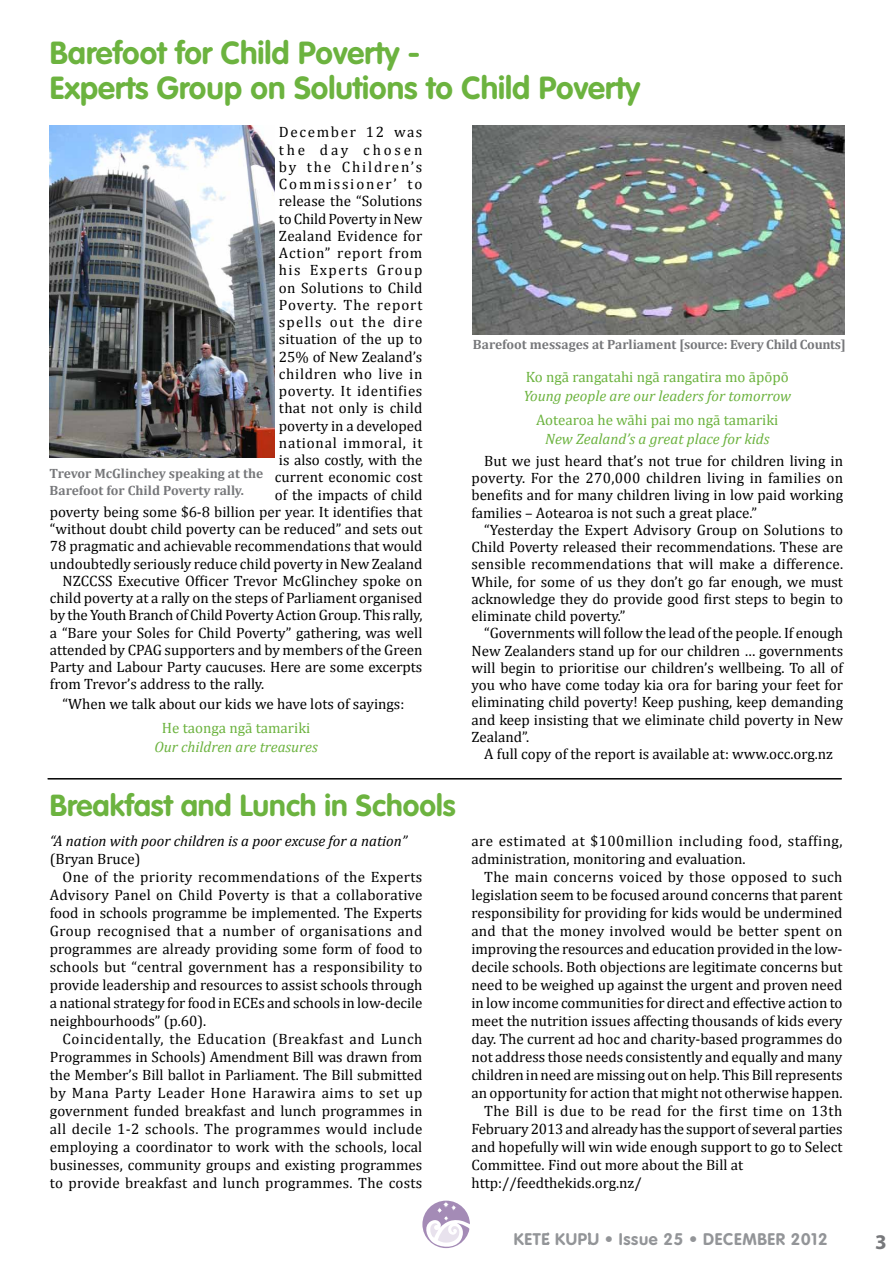
<style>
.page{position:relative;width:893px;height:1263px;background:#fff}
.page>*{position:absolute;margin:0;border:0;box-sizing:border-box;transform-origin:0 0}
.t1{font:700 31.5px/34.5px "VAG Rounded";color:#6cb33f}
.t2{font:700 30px "VAG Rounded";color:#6cb33f}
.t3{font:700 21px "Myriad Pro";color:#77787b}
.t4{font:700 16.65px "VAG Rounded";letter-spacing:.04em;color:#939598}
.t5{font:15px/17.2px "Cambria";color:#000;text-align:justify}
.t6{font:15px/18px "Cambria";letter-spacing:.025em;color:#000}
.t7{font:15px "Cambria";letter-spacing:.02em;color:#000}
.t8{font:italic 15px "Cambria";color:#6cb33f}
.t9{font:15px "Cambria";letter-spacing:.035em;color:#000}
.t10{font:15px "Cambria";color:#6cb33f}
.t11{font:italic 15px "Cambria";color:#000}
.t12{font:15px "Cambria";letter-spacing:.04em;color:#000}
.t13{font:15px "Cambria";letter-spacing:.05em;color:#000}
.t14{font:15px "Cambria";letter-spacing:.055em;color:#000}
.t15{font:15px "Cambria";letter-spacing:.06em;color:#000}
.t16{font:15px "Cambria";letter-spacing:.045em;color:#000}
.t17{font:15px "Cambria";letter-spacing:.08em;color:#000}
.t18{font:15px "Cambria";letter-spacing:.12em;color:#000}
.t19{font:15px "Cambria";letter-spacing:.125em;color:#000}
.t20{font:15px "Cambria";letter-spacing:.095em;color:#000}
.t21{font:15px "Cambria";letter-spacing:.11em;color:#000}
.t22{font:15px "Cambria";letter-spacing:.19em;color:#000}
.t23{font:700 13.5px/16.5px "Cambria";color:#77787b}
</style>
<div class="page">
<hr style="left:48px;top:778px;width:793px;height:1px;background:#000">
<img style="left:473px;top:126px;width:372px;height:208px">
<img style="left:50px;top:126px;width:225px;height:332px">
<svg style="left:588px;top:1232px;width:3px;height:13px"></svg>
<svg style="left:423px;top:1201px;width:47px;height:48px"></svg>
<h1 class="t1" style="left:50px;top:37px;width:592px">Barefoot for Child Poverty -<br>Experts Group on Solutions to Child Poverty</h1>
<p class="t21" style="left:279px;top:123px;width:145px">December 12 was</p>
<p class="t22" style="left:279px;top:141px;width:145px">the day chosen</p>
<p class="t18" style="left:279px;top:158px;width:145px">by the Children’s</p>
<p class="t19" style="left:279px;top:175px;width:145px">Commissioner’ to</p>
<p class="t5" style="left:279px;top:192px;width:145px">release the “Solutions</p>
<p class="t5" style="left:279px;top:210px;width:145px">to Child Poverty in New</p>
<p class="t7" style="left:279px;top:227px;width:145px">Zealand Evidence for</p>
<p class="t14" style="left:279px;top:244px;width:145px">Action” report from</p>
<p class="t20" style="left:279px;top:261px;width:145px">his Experts Group</p>
<p class="t7" style="left:279px;top:279px;width:145px">on Solutions to Child</p>
<p class="t15" style="left:279px;top:296px;width:145px">Poverty. The report</p>
<p class="t17" style="left:279px;top:313px;width:145px">spells out the dire</p>
<p class="t5" style="left:279px;top:330px;width:145px">situation of the up to</p>
<p class="t5" style="left:279px;top:348px;width:145px">25% of New Zealand’s</p>
<p class="t16" style="left:279px;top:365px;width:145px">children who live in</p>
<p class="t12" style="left:279px;top:382px;width:145px">poverty. It identifies</p>
<p class="t7" style="left:279px;top:399px;width:145px">that not only is child</p>
<p class="t5" style="left:279px;top:417px;width:145px">poverty in a developed</p>
<p class="t13" style="left:279px;top:434px;width:145px">national immoral, it</p>
<p class="t5" style="left:279px;top:451px;width:145px">is also costly, with the</p>
<p class="t5" style="left:275px;top:468px;width:149px">current economic cost</p>
<p class="t5" style="left:275px;top:486px;width:149px">of the impacts of child</p>
<p class="t5" style="left:50px;top:503px;width:374px">poverty being some $6-8 billion per year. It identifies that</p>
<p class="t5" style="left:50px;top:520px;width:374px">“without doubt child poverty can be reduced” and sets out</p>
<p class="t5" style="left:50px;top:537px;width:374px">78 pragmatic and achievable recommendations that would</p>
<p class="t5" style="left:50px;top:555px;width:374px">undoubtedly seriously reduce child poverty in New Zealand</p>
<p class="t5" style="left:63px;top:572px;width:361px">NZCCSS Executive Officer Trevor McGlinchey spoke on</p>
<p class="t5" style="left:50px;top:589px;width:374px">child poverty at a rally on the steps of Parliament organised</p>
<p class="t5" style="left:50px;top:606px;width:374px">by the Youth Branch of Child Poverty Action Group. This rally,</p>
<p class="t5" style="left:50px;top:624px;width:374px">a “Bare your Soles for Child Poverty” gathering, was well</p>
<p class="t5" style="left:50px;top:641px;width:374px">attended by CPAG supporters and by members of the Green</p>
<p class="t5" style="left:50px;top:658px;width:374px">Party and Labour Party caucuses. Here are some excerpts</p>
<p class="t5" style="left:50px;top:675px;width:216px">from Trevor’s address to the rally.</p>
<p class="t5" style="left:63px;top:695px;width:343px">“When we talk about our kids we have lots of sayings:</p>
<p class="t10" style="left:162px;top:719px;width:150px">He taonga ngā tamariki</p>
<p class="t8" style="left:155px;top:738px;width:165px">Our children are treasures</p>
<p class="t23" style="left:473px;top:336px;width:374px">Barefoot messages at Parliament [source: Every Child Counts]</p>
<p class="t10" style="left:526px;top:368px;width:265px">Ko ngā rangatahi ngā rangatira mo āpōpō</p>
<p class="t8" style="left:523px;top:387px;width:269px">Young people are our leaders for tomorrow</p>
<p class="t10" style="left:536px;top:411px;width:244px">Aotearoa he wāhi pai mo ngā tamariki</p>
<p class="t8" style="left:545px;top:430px;width:226px">New Zealand’s a great place for kids</p>
<p class="t5" style="left:471px;top:452px;width:373px;text-indent:13px">But we just heard that’s not true for children living in poverty. For the 270,000 children living in families on benefits and for many children living in low paid working families – Aotearoa is not such a great place.”</p>
<p class="t5" style="left:471px;top:521px;width:373px;text-indent:13px">“Yesterday the Expert Advisory Group on Solutions to Child Poverty released their recommendations. These are sensible recommendations that will make a difference.<br>While, for some of us they don’t go far enough, we must acknowledge they do provide good first steps to begin to eliminate child poverty.”</p>
<p class="t5" style="left:471px;top:625px;width:373px;text-indent:13px">“Governments will follow the lead of the people. If enough New Zealanders stand up for our children … governments will begin to prioritise our children’s wellbeing. To all of you who have come today kia ora for baring your feet for eliminating child poverty! Keep pushing, keep demanding and keep insisting that we eliminate child poverty in New Zealand”.</p>
<p class="t5" style="left:484px;top:745px;width:350px">A full copy of the report is available at: www.occ.org.nz</p>
<p class="t23" style="left:50px;top:465px;width:215px">Trevor McGlinchey speaking at the<br>Barefoot for Child Poverty rally.</p>
<h2 class="t2" style="left:50px;top:788px;width:407px">Breakfast and Lunch in Schools</h2>
<p class="t11" style="left:50px;top:832px;width:359px">“A nation with poor children is a poor excuse for a nation”</p>
<p class="t5" style="left:50px;top:850px;width:92px">(Bryan Bruce)</p>
<p class="t6" style="left:63px;top:868px;width:361px">One of the priority recommendations of the Experts</p>
<p class="t7" style="left:50px;top:886px;width:374px">Advisory Panel on Child Poverty is that a collaborative</p>
<p class="t5" style="left:50px;top:904px;width:374px">food in schools programme be implemented. The Experts</p>
<p class="t6" style="left:50px;top:922px;width:374px">Group recognised that a number of organisations and</p>
<p class="t5" style="left:50px;top:940px;width:374px">programmes are already providing some form of food to</p>
<p class="t5" style="left:50px;top:958px;width:374px">schools but “central government has a responsibility to</p>
<p class="t5" style="left:50px;top:976px;width:374px">provide leadership and resources to assist schools through</p>
<p class="t5" style="left:50px;top:994px;width:374px">a national strategy for food in ECEs and schools in low-decile</p>
<p class="t5" style="left:50px;top:1012px;width:158px">neighbourhoods” (p.60).</p>
<p class="t9" style="left:63px;top:1030px;width:361px">Coincidentally, the Education (Breakfast and Lunch</p>
<p class="t5" style="left:50px;top:1048px;width:374px">Programmes in Schools) Amendment Bill was drawn from</p>
<p class="t5" style="left:50px;top:1066px;width:374px">the Member’s Bill ballot in Parliament. The Bill submitted</p>
<p class="t9" style="left:50px;top:1084px;width:374px">by Mana Party Leader Hone Harawira aims to set up</p>
<p class="t5" style="left:50px;top:1102px;width:374px">government funded breakfast and lunch programmes in</p>
<p class="t6" style="left:50px;top:1120px;width:374px">all decile 1-2 schools. The programmes would include</p>
<p class="t5" style="left:50px;top:1138px;width:374px">employing a coordinator to work with the schools, local</p>
<p class="t5" style="left:50px;top:1156px;width:374px">businesses, community groups and existing programmes</p>
<p class="t7" style="left:50px;top:1174px;width:374px">to provide breakfast and lunch programmes. The costs</p>
<p class="t6" style="left:471px;top:832px;width:373px">are estimated at $100million including food, staffing, administration, monitoring and evaluation.</p>
<p class="t7" style="left:484px;top:868px;width:360px">The main concerns voiced by those opposed to such</p>
<p class="t5" style="left:471px;top:886px;width:373px">legislation seem to be focused around concerns that parent</p>
<p class="t5" style="left:471px;top:904px;width:373px">responsibility for providing for kids would be undermined</p>
<p class="t5" style="left:471px;top:922px;width:373px">and that the money involved would be better spent on</p>
<p class="t5" style="left:471px;top:940px;width:373px">improving the resources and education provided in the low-</p>
<p class="t5" style="left:471px;top:958px;width:373px">decile schools. Both objections are legitimate concerns but</p>
<p class="t5" style="left:471px;top:976px;width:373px">need to be weighed up against the urgent and proven need</p>
<p class="t5" style="left:471px;top:994px;width:373px">in low income communities for direct and effective action to</p>
<p class="t5" style="left:471px;top:1012px;width:373px">meet the nutrition issues affecting thousands of kids every</p>
<p class="t5" style="left:471px;top:1030px;width:373px">day. The current ad hoc and charity-based programmes do</p>
<p class="t5" style="left:471px;top:1048px;width:372px">not address those needs consistently and equally and many</p>
<p class="t5" style="left:471px;top:1066px;width:373px">children in need are missing out on help. This Bill represents</p>
<p class="t5" style="left:471px;top:1084px;width:373px">an opportunity for action that might not otherwise happen.</p>
<p class="t6" style="left:484px;top:1102px;width:360px">The Bill is due to be read for the first time on 13th</p>
<p class="t5" style="left:471px;top:1120px;width:373px">February 2013 and already has the support of several parties</p>
<p class="t5" style="left:471px;top:1138px;width:373px">and hopefully will win wide enough support to go to Select</p>
<p class="t5" style="left:471px;top:1156px;width:273px">Committee. Find out more about the Bill at</p>
<p class="t5" style="left:471px;top:1174px;width:172px">http://feedthekids.org.nz/</p>
<p class="t4" style="left:514px;top:1229px;width:315px">KETE KUPU • Issue 25 • DECEMBER 2012</p>
<h3 class="t3" style="left:875px;top:1228px;width:13px">3</h3>
</div>
